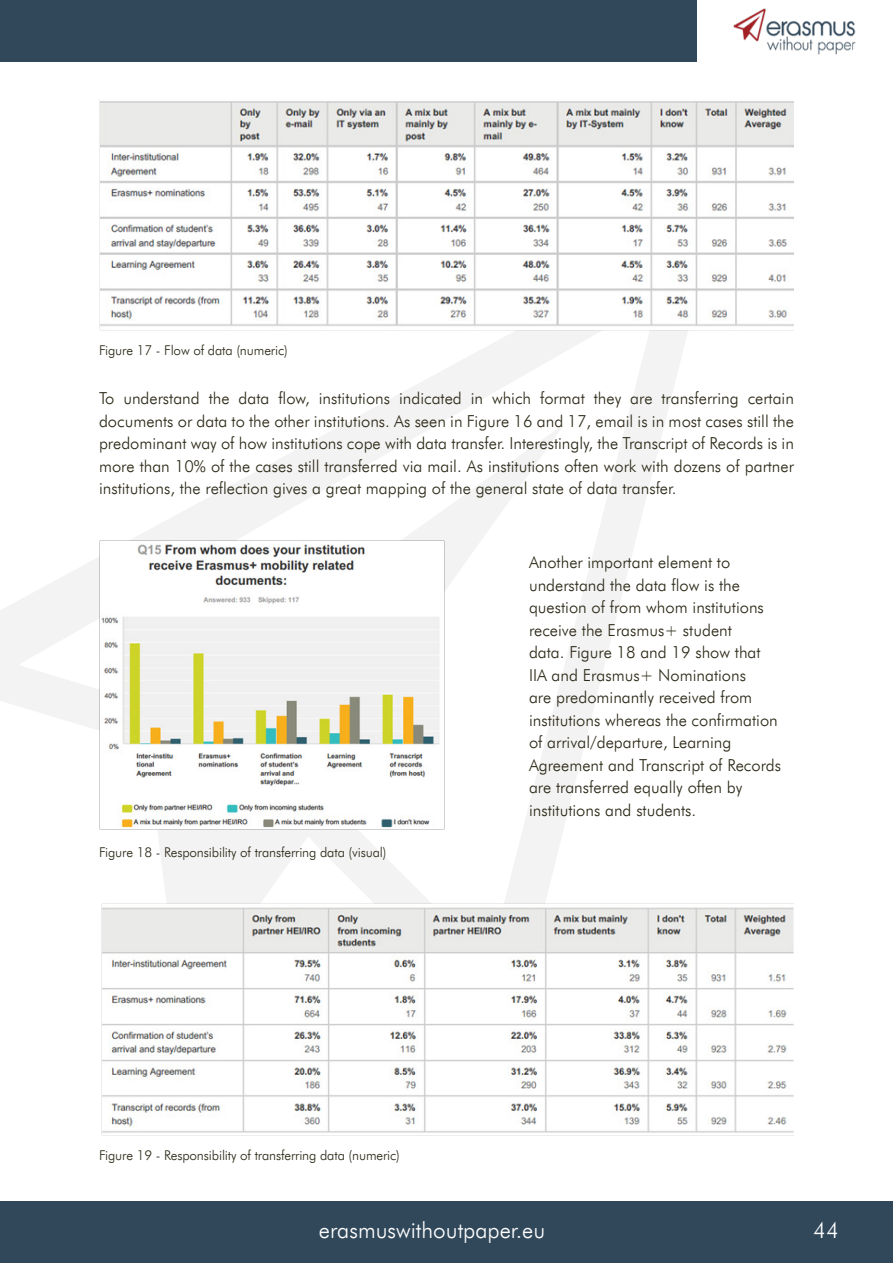
<style>
.page{position:relative;width:893px;height:1263px;background:#fff}
.page>*{position:absolute;margin:0;border:0;box-sizing:border-box;transform-origin:0 0}
.t1{font:300 22.5px "Futura BT";color:#fff}
.t2{font:300 16.5px/22.5px "Futura BT";color:#2c2917;text-align:justify}
.t3{font:300 13.5px "Futura BT";letter-spacing:-.01em;color:#2c2917}
</style>
<div class="page">
<div style="left:0;top:0;width:696px;height:62px;background:#31485b"></div>
<img style="left:733px;top:9px;width:123px;height:45px">
<div style="left:0;top:1201px;width:893px;height:62px;background:#31485b"></div>
<svg style="left:0;top:249px;width:688px;height:765px"></svg>
<img style="left:100px;top:101px;width:694px;height:230px">
<img style="left:100px;top:541px;width:345px;height:288px">
<img style="left:102px;top:903px;width:692px;height:230px">
<p class="t3" style="left:99px;top:342px;width:190px">Figure 17 - Flow of data (numeric)</p>
<p class="t2" style="left:99px;top:387px;width:696px">To understand the data flow, institutions indicated in which format they are transferring certain documents or data to the other institutions. As seen in Figure 16 and 17, email is in most cases still the predominant way of how institutions cope with data transfer. Interestingly, the Transcript of Records is in more than 10% of the cases still transferred via mail. As institutions often work with dozens of partner institutions, the reflection gives a great mapping of the general state of data transfer.</p>
<p class="t3" style="left:99px;top:844px;width:289px">Figure 18 - Responsibility of transferring data (visual)</p>
<p class="t3" style="left:99px;top:1147px;width:302px">Figure 19 - Responsibility of transferring data (numeric)</p>
<p class="t2" style="left:529px;top:551px;width:254px;text-align:left">Another important element to understand the data flow is the question of from whom institutions receive the Erasmus+ student<br>data. Figure 18 and 19 show that<br>IIA and Erasmus+ Nominations<br>are predominantly received from institutions whereas the confirmation of arrival/departure, Learning<br>Agreement and Transcript of Records are transferred equally often by institutions and students.</p>
<h1 class="t1" style="left:319px;top:1217px;width:228px">erasmuswithoutpaper.eu</h1>
<h1 class="t1" style="left:813px;top:1217px;width:27px">44</h1>
</div>
